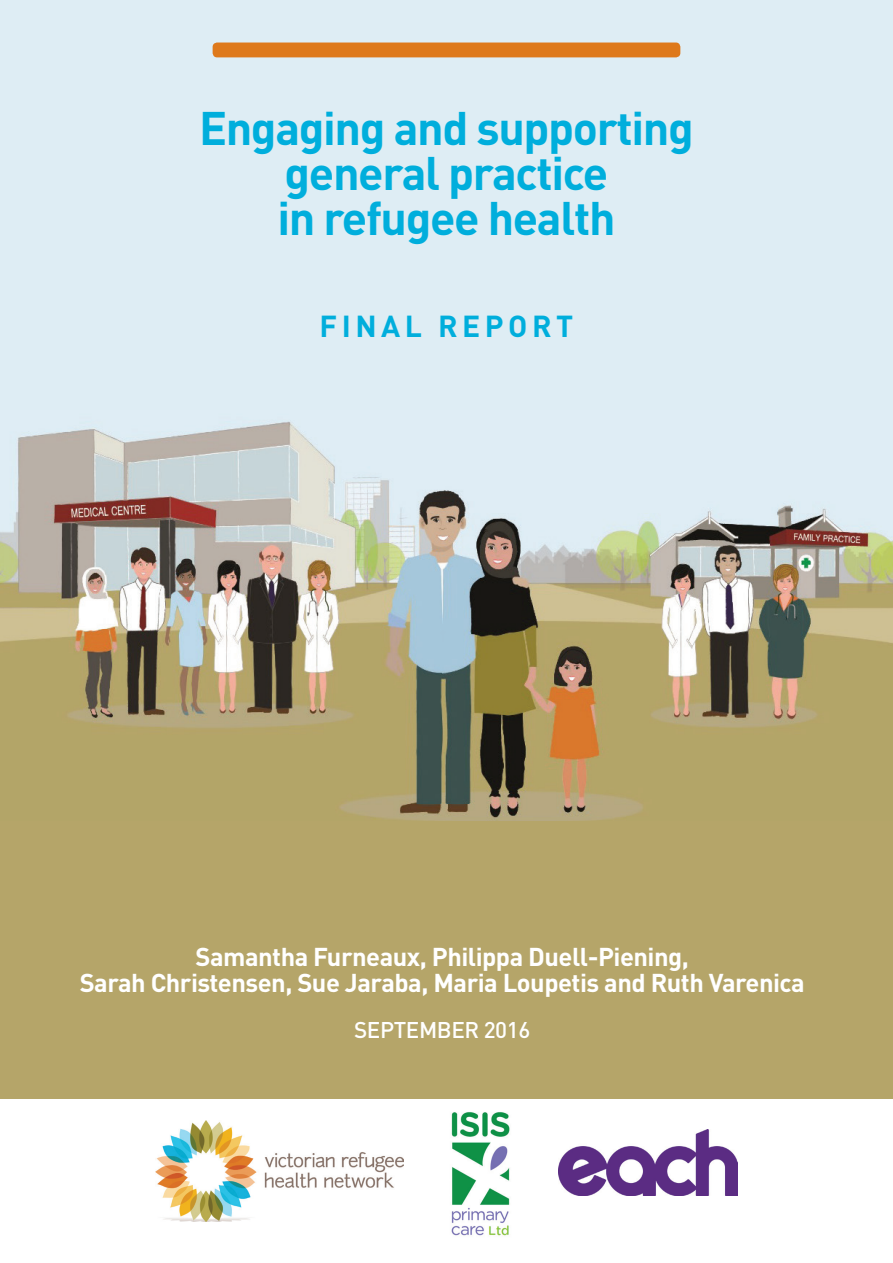
<style>
.page{position:relative;width:893px;height:1263px;background:#fff}
.page>*{position:absolute;margin:0;border:0;box-sizing:border-box;transform-origin:0 0}
.t1{font:700 46.5px/45px "DIN";letter-spacing:-.03em;color:#00aedc;text-align:center}
.t2{font:700 30px "DIN";letter-spacing:.15em;color:#00aedc}
.t3{font:700 25.5px/25.5px "DIN";letter-spacing:-.02em;color:#fff;text-align:center}
.t4{font:500 22.5px "DIN";letter-spacing:-.02em;color:#fff}
</style>
<div class="page">
<img style="left:0;top:0;width:893px;height:1098px">
<div style="left:213px;top:43px;width:467px;height:14px;background:#de791b;border-radius:4px"></div>
<img style="left:155px;top:1120px;width:248px;height:101px">
<img style="left:451px;top:1112px;width:59px;height:124px">
<img style="left:558px;top:1129px;width:179px;height:67px">
<h1 class="t1" style="left:199px;top:104px;width:496px">Engaging and supporting general practice<br>in refugee health</h1>
<p class="t2" style="left:320px;top:306px;width:255px">FINAL REPORT</p>
<p class="t3" style="left:80px;top:943px;width:727px">Samantha Furneaux, Philippa Duell-Piening,<br>Sarah Christensen, Sue Jaraba, Maria Loupetis and Ruth Varenica</p>
<p class="t4" style="left:354px;top:1016px;width:178px">SEPTEMBER 2016</p>
</div>
